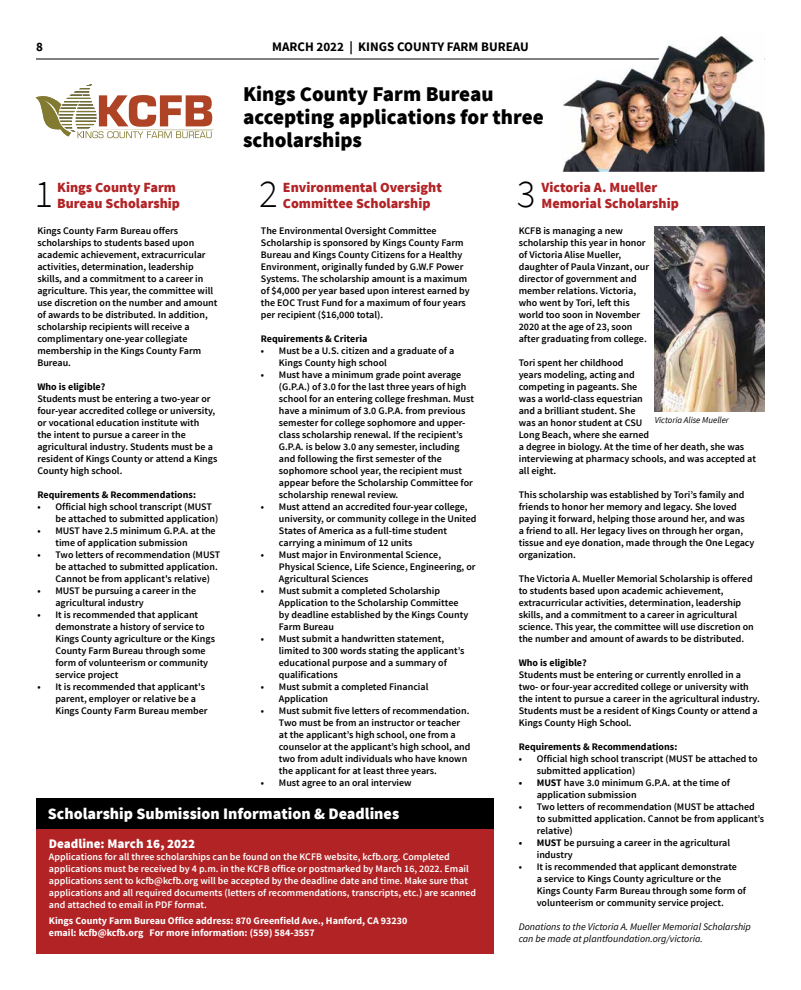
<style>
.page{position:relative;width:801px;height:990px;background:#fff}
.page>*{position:absolute;margin:0;border:0;box-sizing:border-box;transform-origin:0 0}
.t1{font:300 39px "Source Sans Pro";color:#000}
.t2{font:900 21px/23px "Source Sans Pro";color:#000}
.t3{font:900 16px "Source Sans Pro";color:#fff}
.t4{font:900 14px/16px "Source Sans Pro";color:#b22326}
.t5{font:700 13px "Source Sans Pro";color:#000}
.t6{font:900 13px "Source Sans Pro";color:#fff}
.t7{font:600 10px/12px "Source Sans Pro";color:#000}
.t8{font:600 10px/12px "Source Sans Pro";color:#fff}
.t9{font:700 10px/12px "Source Sans Pro";color:#fff}
.t10{font:700 10px "Source Sans Pro";color:#000}
.t11{font:italic 10px/12px "Source Sans Pro";color:#000}
.t12{font:italic 9px "Source Sans Pro";color:#000}
.s1{font-weight:700}
</style>
<div class="page">
<hr style="left:36px;top:59px;width:728px;height:1px;background:#000">
<div style="left:36px;top:799px;width:457px;height:31px;background:#000"></div>
<div style="left:36px;top:830px;width:457px;height:124px;background:#b22326"></div>
<img style="left:562px;top:36px;width:202px;height:136px">
<svg style="left:35px;top:84px;width:179px;height:54px"></svg>
<img style="left:655px;top:226px;width:109px;height:185px">
<h3 class="t5" style="left:36px;top:38px;width:8px">8</h3>
<h3 class="t5" style="left:272px;top:38px;width:258px">MARCH 2022 | KINGS COUNTY FARM BUREAU</h3>
<h2 class="t2" style="left:243px;top:83px;width:302px">Kings County Farm Bureau accepting applications for three scholarships</h2>
<h3 class="t4" style="left:283px;top:180px;width:161px">Environmental Oversight<br>Committee Scholarship</h3>
<h3 class="t4" style="left:542px;top:180px;width:117px">Victoria A. Mueller</h3>
<h3 class="t4" style="left:57px;top:180px;width:124px">Kings County Farm<br>Bureau Scholarship</h3>
<h1 class="t1" style="left:34px;top:171px;width:20px">1</h1>
<h1 class="t1" style="left:259px;top:171px;width:20px">2</h1>
<h1 class="t1" style="left:517px;top:171px;width:20px">3</h1>
<h3 class="t4" style="left:542px;top:196px;width:139px">Memorial Scholarship</h3>
<p class="t7" style="left:37px;top:224px;width:182px">Kings County Farm Bureau offers scholarships to students based upon academic achievement, extracurricular activities, determination, leadership skills, and a commitment to a career in agriculture. This year, the committee will use discretion on the number and amount of awards to be distributed. In addition, scholarship recipients will receive a complimentary one-year collegiate membership in the Kings County Farm Bureau.</p>
<p class="t10" style="left:37px;top:380px;width:69px">Who is eligible?</p>
<p class="t7" style="left:37px;top:392px;width:181px">Students must be entering a two-year or four-year accredited college or university, or vocational education institute with<br>the intent to pursue a career in the agricultural industry. Students must be a resident of Kings County or attend a Kings County high school.</p>
<p class="t10" style="left:37px;top:488px;width:160px">Requirements &amp; Recommendations:</p>
<p class="t7" style="left:55px;top:500px;width:164px;text-indent:-18px">• Official high school transcript (MUST be attached to submitted application)</p>
<p class="t7" style="left:55px;top:524px;width:162px;text-indent:-18px">• MUST have 2.5 minimum G.P.A. at the time of application submission</p>
<p class="t7" style="left:55px;top:548px;width:166px;text-indent:-18px">• Two letters of recommendation (MUST be attached to submitted application.<br>Cannot be from applicant's relative)</p>
<p class="t7" style="left:55px;top:584px;width:142px;text-indent:-18px">• MUST be pursuing a career in the agricultural industry</p>
<p class="t7" style="left:55px;top:608px;width:161px;text-indent:-18px">• It is recommended that applicant demonstrate a history of service to<br>Kings County agriculture or the Kings<br>County Farm Bureau through some form of volunteerism or community service project</p>
<p class="t7" style="left:55px;top:680px;width:154px;text-indent:-18px">• It is recommended that applicant's parent, employer or relative be a<br>Kings County Farm Bureau member</p>
<p class="t7" style="left:261px;top:224px;width:210px">The Environmental Oversight Committee Scholarship is sponsored by Kings County Farm Bureau and Kings County Citizens for a Healthy Environment, originally funded by G.W.F Power Systems. The scholarship amount is a maximum of $4,000 per year based upon interest earned by the EOC Trust Fund for a maximum of four years per recipient ($16,000 total).</p>
<p class="t10" style="left:261px;top:332px;width:108px">Requirements &amp; Criteria</p>
<p class="t7" style="left:279px;top:344px;width:177px;text-indent:-18px">• Must be a U.S. citizen and a graduate of a<br>Kings County high school</p>
<p class="t7" style="left:279px;top:368px;width:197px;text-indent:-18px">• Must have a minimum grade point average (G.P.A.) of 3.0 for the last three years of high school for an entering college freshman. Must have a minimum of 3.0 G.P.A. from previous semester for college sophomore and upper&shy;class scholarship renewal. If the recipient’s G.P.A. is below 3.0 any semester, including and following the first semester of the sophomore school year, the recipient must appear before the Scholarship Committee for scholarship renewal review.</p>
<p class="t7" style="left:279px;top:500px;width:199px;text-indent:-18px">• Must attend an accredited four-year college, university, or community college in the United States of America as a full-time student carrying a minimum of 12 units</p>
<p class="t7" style="left:279px;top:548px;width:198px;text-indent:-18px">• Must major in Environmental Science,<br>Physical Science, Life Science, Engineering, or<br>Agricultural Sciences</p>
<p class="t7" style="left:279px;top:584px;width:191px;text-indent:-18px">• Must submit a completed Scholarship Application to the Scholarship Committee by deadline established by the Kings County Farm Bureau</p>
<p class="t7" style="left:279px;top:632px;width:187px;text-indent:-18px">• Must submit a handwritten statement, limited to 300 words stating the applicant’s educational purpose and a summary of qualifications</p>
<p class="t7" style="left:279px;top:680px;width:151px;text-indent:-18px">• Must submit a completed Financial<br>Application</p>
<p class="t7" style="left:279px;top:704px;width:193px;text-indent:-18px">• Must submit five letters of recommendation.<br>Two must be from an instructor or teacher at the applicant’s high school, one from a counselor at the applicant’s high school, and two from adult individuals who have known the applicant for at least three years.</p>
<p class="t7" style="left:261px;top:776px;width:152px">• Must agree to an oral interview</p>
<h3 class="t3" style="left:48px;top:803px;width:353px">Scholarship Submission Information &amp; Deadlines</h3>
<h3 class="t6" style="left:49px;top:835px;width:148px">Deadline: March 16, 2022</h3>
<p class="t8" style="left:49px;top:851px;width:429px">Applications for all three scholarships can be found on the KCFB website, kcfb.org. Completed applications must be received by 4 p.m. in the KCFB office or postmarked by March 16, 2022. Email applications sent to kcfb@kcfb.org will be accepted by the deadline date and time. Make sure that applications and all required documents (letters of recommendations, transcripts, etc.) are scanned and attached to email in PDF format.</p>
<p class="t9" style="left:49px;top:916px;width:360px">Kings County Farm Bureau Office address: 870 Greenfield Ave., Hanford, CA 93230 email: kcfb@kcfb.org For more information: (559) 584-3557</p>
<p class="t7" style="left:519px;top:224px;width:132px">KCFB is managing a new scholarship this year in honor of Victoria Alise Mueller, daughter of Paula Vinzant, our director of government and member relations. Victoria, who went by Tori, left this world too soon in November<br>2020 at the age of 23, soon after graduating from college.</p>
<p class="t7" style="left:519px;top:356px;width:239px">Tori spent her childhood<br>years modeling, acting and<br>competing in pageants. She<br>was a world-class equestrian<br>and a brilliant student. She<br>was an honor student at CSU<br>Long Beach, where she earned<br>a degree in biology. At the time of her death, she was interviewing at pharmacy schools, and was accepted at all eight.</p>
<p class="t7" style="left:519px;top:488px;width:237px">This scholarship was established by Tori’s family and friends to honor her memory and legacy. She loved paying it forward, helping those around her, and was<br>a friend to all. Her legacy lives on through her organ, tissue and eye donation, made through the One Legacy organization.</p>
<p class="t7" style="left:519px;top:572px;width:237px">The Victoria A. Mueller Memorial Scholarship is offered to students based upon academic achievement, extracurricular activities, determination, leadership skills, and a commitment to a career in agricultural science. This year, the committee will use discretion on the number and amount of awards to be distributed.</p>
<p class="t10" style="left:519px;top:656px;width:69px">Who is eligible?</p>
<p class="t7" style="left:519px;top:668px;width:243px">Students must be entering or currently enrolled in a two- or four-year accredited college or university with the intent to pursue a career in the agricultural industry.<br>Students must be a resident of Kings County or attend a Kings County High School.</p>
<p class="t10" style="left:519px;top:740px;width:160px">Requirements &amp; Recommendations:</p>
<p class="t7" style="left:537px;top:752px;width:222px;text-indent:-18px">• Official high school transcript (MUST be attached to submitted application)</p>
<p class="t7" style="left:537px;top:776px;width:195px;text-indent:-18px"><span class="s1">• MUST</span> have 3.0 minimum G.P.A. at the time of application submission</p>
<p class="t7" style="left:537px;top:800px;width:229px;text-indent:-18px">• Two letters of recommendation (MUST be attached to submitted application. Cannot be from applicant’s relative)</p>
<p class="t7" style="left:537px;top:836px;width:195px;text-indent:-18px"><span class="s1">• MUST</span> be pursuing a career in the agricultural industry</p>
<p class="t7" style="left:537px;top:860px;width:211px;text-indent:-18px">• It is recommended that applicant demonstrate<br>a service to Kings County agriculture or the Kings County Farm Bureau through some form of volunteerism or community service project.</p>
<p class="t11" style="left:519px;top:920px;width:234px">Donations to the Victoria A. Mueller Memorial Scholarship can be made at plantfoundation.org/victoria.</p>
<p class="t12" style="left:655px;top:414px;width:76px">Victoria Alise Mueller</p>
</div>
